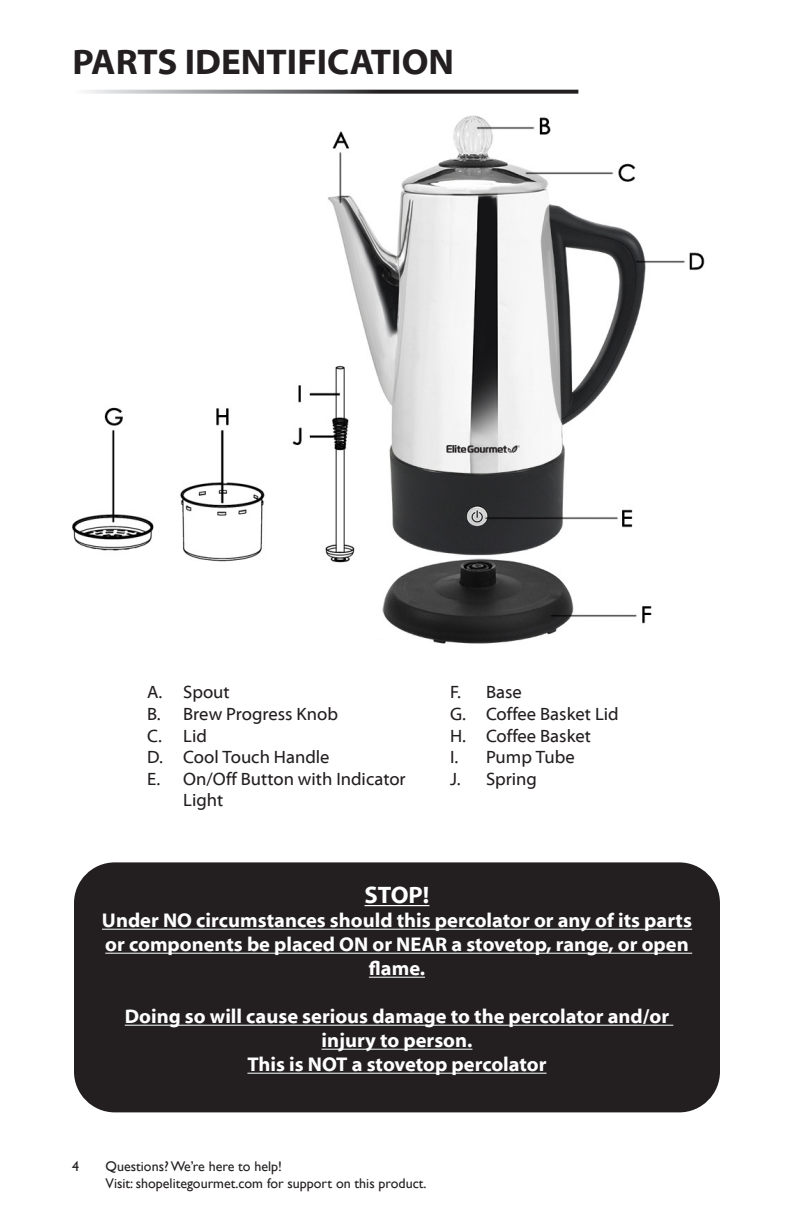
<style>
.page{position:relative;width:792px;height:1224px;background:#fff}
.page>*{position:absolute;margin:0;border:0;box-sizing:border-box;transform-origin:0 0}
.t1{font:700 36px "Myriad Web Pro";color:#231f20}
.t2{font:700 24px "Myriad Web Pro";color:#fff}
.t3{font:700 20px/24px "Myriad Web Pro";color:#fff;text-align:center}
.t4{font:18px/21.6px "Myriad Web Pro";color:#231f20}
.t5{font:14px/16.8px "Gill Sans";color:#231f20}
</style>
<div class="page">
<svg style="left:86px;top:90px;width:492px;height:4px;background:#706f71"></svg>
<img style="left:72px;top:115px;width:633px;height:529px">
<div style="left:74px;top:862px;width:646px;height:250px;background:#231f20;border-radius:41px"></div>
<hr style="left:365px;top:905px;width:64px;height:1px;background:#fff">
<hr style="left:102px;top:929px;width:590px;height:1px;background:#fff">
<hr style="left:105px;top:953px;width:587px;height:1px;background:#fff">
<hr style="left:369px;top:977px;width:56px;height:1px;background:#fff">
<hr style="left:125px;top:1025px;width:548px;height:1px;background:#fff">
<hr style="left:322px;top:1049px;width:150px;height:1px;background:#fff">
<hr style="left:247px;top:1073px;width:300px;height:1px;background:#fff">
<p class="t1" style="left:72px;top:43px;width:383px">PARTS IDENTIFICATION</p>
<p class="t4" style="left:147px;top:682px;width:84px">A. Spout</p>
<p class="t4" style="left:147px;top:704px;width:192px">B. Brew Progress Knob</p>
<p class="t4" style="left:147px;top:725px;width:61px">C. Lid</p>
<p class="t4" style="left:147px;top:747px;width:184px">D. Cool Touch Handle</p>
<p class="t4" style="left:183px;top:768px;width:224px;text-indent:-36px">E. On/Off Button with Indicator<br>Light</p>
<p class="t4" style="left:450px;top:682px;width:73px">F. Base</p>
<p class="t4" style="left:450px;top:704px;width:170px">G. Coffee Basket Lid</p>
<p class="t4" style="left:450px;top:725px;width:143px">H. Coffee Basket</p>
<p class="t4" style="left:450px;top:747px;width:126px">I. Pump Tube</p>
<p class="t4" style="left:450px;top:768px;width:89px">J. Spring</p>
<p class="t2" style="left:365px;top:882px;width:66px">STOP!</p>
<p class="t3" style="left:102px;top:909px;width:592px">Under NO circumstances should this percolator or any of its parts or components be placed ON or NEAR a stovetop, range, or open flame.</p>
<p class="t3" style="left:125px;top:1005px;width:546px">Doing so will cause serious damage to the percolator and/or injury to person.</p>
<p class="t3" style="left:247px;top:1053px;width:301px">This is NOT a stovetop percolator</p>
<p class="t5" style="left:72px;top:1158px;width:8px">4</p>
<p class="t5" style="left:106px;top:1158px;width:322px">Questions? We’re here to help!<br>Visit: shopelitegourmet.com for support on this product.</p>
</div>
